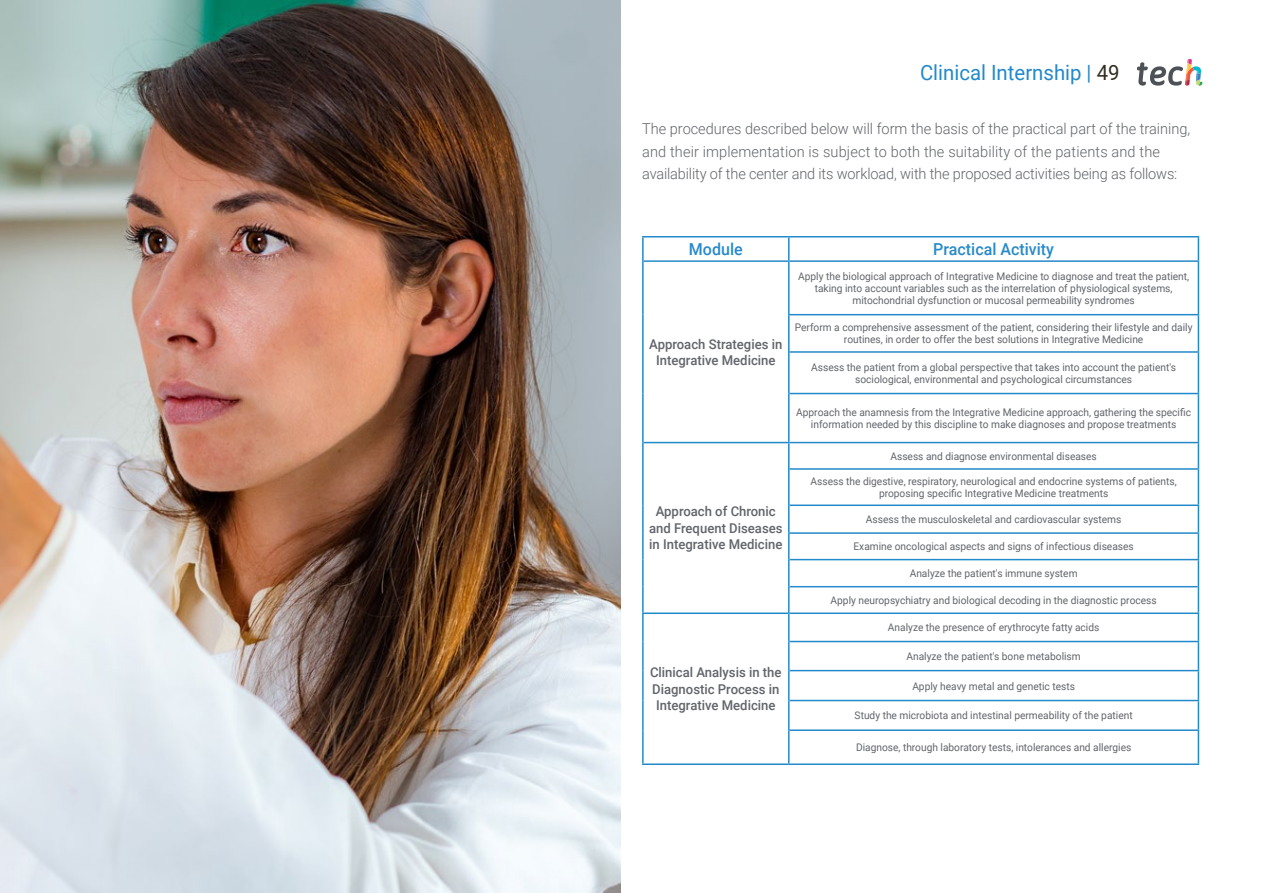
<style>
.page{position:relative;width:1263px;height:893px;background:#fff}
.page>*{position:absolute;margin:0;border:0;box-sizing:border-box;transform-origin:0 0}
.t1{font:21px "Roboto";color:#2289ca}
.t2{font:500 16.5px "Roboto";color:#278aca}
.t3{font:300 15px/22.5px "Roboto";color:#61646a}
.t4{font:500 13.5px/16.5px "Roboto";color:#61646a;text-align:center}
.t5{font:10.5px/12px "Roboto";color:#61646a;text-align:center}
.s1{color:#312e20}
</style>
<div class="page">
<svg style="left:1137px;top:59px;width:65px;height:27px"></svg>
<hr style="left:642px;top:763px;width:147px;height:2px;background:#1f89ca">
<hr style="left:789px;top:586px;width:409px;height:1px;background:#278aca">
<hr style="left:642px;top:236px;width:147px;height:1px;background:#2289ca">
<hr style="left:642px;top:237px;width:2px;height:24px;background:#2289ca">
<hr style="left:789px;top:236px;width:410px;height:1px;background:#2289ca">
<svg style="left:788px;top:237px;width:1px;height:23px"></svg>
<svg style="left:1198px;top:237px;width:1px;height:23px"></svg>
<hr style="left:789px;top:260px;width:410px;height:2px;background:#2289ca">
<hr style="left:1198px;top:262px;width:1px;height:52px;background:#2289ca">
<hr style="left:788px;top:314px;width:411px;height:1px;background:#2289ca">
<hr style="left:1198px;top:315px;width:1px;height:36px;background:#2289ca">
<hr style="left:789px;top:351px;width:410px;height:2px;background:#2289ca">
<hr style="left:1198px;top:353px;width:1px;height:40px;background:#2289ca">
<hr style="left:1198px;top:394px;width:1px;height:48px;background:#2289ca">
<svg style="left:1198px;top:443px;width:1px;height:25px"></svg>
<hr style="left:1198px;top:470px;width:1px;height:34px;background:#2289ca">
<hr style="left:789px;top:504px;width:410px;height:2px;background:#2289ca">
<hr style="left:789px;top:612px;width:410px;height:2px;background:#2289ca">
<hr style="left:789px;top:641px;width:410px;height:1px;background:#2289ca">
<hr style="left:789px;top:670px;width:410px;height:1px;background:#2289ca">
<hr style="left:789px;top:700px;width:410px;height:1px;background:#2289ca">
<hr style="left:789px;top:729px;width:410px;height:2px;background:#2289ca">
<hr style="left:789px;top:763px;width:410px;height:2px;background:#2289ca">
<hr style="left:789px;top:393px;width:410px;height:1px;background:#2289ca">
<hr style="left:789px;top:442px;width:410px;height:1px;background:#2289ca">
<hr style="left:789px;top:468px;width:410px;height:2px;background:#2289ca">
<hr style="left:788px;top:532px;width:411px;height:2px;background:#2289ca">
<hr style="left:789px;top:559px;width:410px;height:1px;background:#2289ca">
<svg style="left:1198px;top:506px;width:1px;height:223px"></svg>
<hr style="left:1198px;top:731px;width:1px;height:32px;background:#2289ca">
<hr style="left:644px;top:260px;width:145px;height:2px;background:#278aca">
<hr style="left:788px;top:262px;width:1px;height:52px;background:#278aca">
<hr style="left:642px;top:261px;width:2px;height:54px;background:#2289ca">
<hr style="left:642px;top:315px;width:2px;height:37px;background:#2289ca">
<hr style="left:642px;top:352px;width:2px;height:42px;background:#2289ca">
<hr style="left:642px;top:394px;width:2px;height:49px;background:#2289ca">
<hr style="left:642px;top:614px;width:2px;height:27px;background:#278aca">
<hr style="left:642px;top:641px;width:2px;height:30px;background:#278aca">
<hr style="left:788px;top:641px;width:1px;height:30px;background:#278aca">
<hr style="left:642px;top:671px;width:2px;height:29px;background:#278aca">
<svg style="left:788px;top:671px;width:1px;height:29px"></svg>
<hr style="left:642px;top:700px;width:2px;height:30px;background:#278aca">
<hr style="left:788px;top:700px;width:1px;height:30px;background:#278aca">
<hr style="left:642px;top:730px;width:2px;height:33px;background:#278aca">
<hr style="left:788px;top:730px;width:1px;height:33px;background:#278aca">
<hr style="left:788px;top:315px;width:1px;height:37px;background:#1f89ca">
<hr style="left:788px;top:352px;width:1px;height:42px;background:#1f89ca">
<hr style="left:642px;top:612px;width:146px;height:2px;background:#1f89ca">
<hr style="left:788px;top:394px;width:1px;height:48px;background:#1f89ca">
<hr style="left:644px;top:442px;width:145px;height:1px;background:#1f89ca">
<svg style="left:788px;top:443px;width:1px;height:26px"></svg>
<hr style="left:788px;top:469px;width:1px;height:36px;background:#1f89ca">
<svg style="left:788px;top:505px;width:1px;height:136px"></svg>
<hr style="left:642px;top:443px;width:2px;height:26px;background:#2289ca">
<hr style="left:642px;top:469px;width:2px;height:36px;background:#2289ca">
<hr style="left:642px;top:505px;width:2px;height:28px;background:#2289ca">
<hr style="left:642px;top:533px;width:2px;height:27px;background:#2289ca">
<hr style="left:642px;top:560px;width:2px;height:27px;background:#2289ca">
<hr style="left:642px;top:587px;width:2px;height:25px;background:#2289ca">
<img style="left:0;top:0;width:621px;height:893px">
<h1 class="t1" style="left:920px;top:57px;width:201px">Clinical Internship | <span class="s1">49</span></h1>
<p class="t3" style="left:642px;top:117px;width:550px">The procedures described below will form the basis of the practical part of the training, and their implementation is subject to both the suitability of the patients and the availability of the center and its workload, with the proposed activities being as follows:</p>
<h2 class="t2" style="left:689px;top:238px;width:55px">Module</h2>
<h2 class="t2" style="left:933px;top:238px;width:122px">Practical Activity</h2>
<p class="t4" style="left:649px;top:335px;width:135px">Approach Strategies in<br>Integrative Medicine</p>
<p class="t4" style="left:649px;top:503px;width:135px">Approach of Chronic and Frequent Diseases in Integrative Medicine</p>
<p class="t4" style="left:650px;top:664px;width:133px;text-align:left">Clinical Analysis in the<br>Diagnostic Process in<br>Integrative Medicine</p>
<p class="t5" style="left:798px;top:270px;width:392px">Apply the biological approach of Integrative Medicine to diagnose and treat the patient, taking into account variables such as the interrelation of physiological systems, mitochondrial dysfunction or mucosal permeability syndromes</p>
<p class="t5" style="left:795px;top:321px;width:399px">Perform a comprehensive assessment of the patient, considering their lifestyle and daily routines, in order to offer the best solutions in Integrative Medicine</p>
<p class="t5" style="left:811px;top:361px;width:366px">Assess the patient from a global perspective that takes into account the patient's sociological, environmental and psychological circumstances</p>
<p class="t5" style="left:796px;top:406px;width:396px">Approach the anamnesis from the Integrative Medicine approach, gathering the specific information needed by this discipline to make diagnoses and propose treatments</p>
<p class="t5" style="left:890px;top:450px;width:208px">Assess and diagnose environmental diseases</p>
<p class="t5" style="left:810px;top:475px;width:368px">Assess the digestive, respiratory, neurological and endocrine systems of patients, proposing specific Integrative Medicine treatments</p>
<p class="t5" style="left:866px;top:513px;width:257px">Assess the musculoskeletal and cardiovascular systems</p>
<p class="t5" style="left:853px;top:540px;width:282px">Examine oncological aspects and signs of infectious diseases</p>
<p class="t5" style="left:910px;top:567px;width:169px">Analyze the patient's immune system</p>
<p class="t5" style="left:831px;top:594px;width:328px">Apply neuropsychiatry and biological decoding in the diagnostic process</p>
<p class="t5" style="left:888px;top:621px;width:213px">Analyze the presence of erythrocyte fatty acids</p>
<p class="t5" style="left:906px;top:650px;width:176px">Analyze the patient's bone metabolism</p>
<p class="t5" style="left:912px;top:679px;width:164px">Apply heavy metal and genetic tests</p>
<p class="t5" style="left:855px;top:709px;width:280px">Study the microbiota and intestinal permeability of the patient</p>
<p class="t5" style="left:856px;top:741px;width:277px">Diagnose, through laboratory tests, intolerances and allergies</p>
</div>
